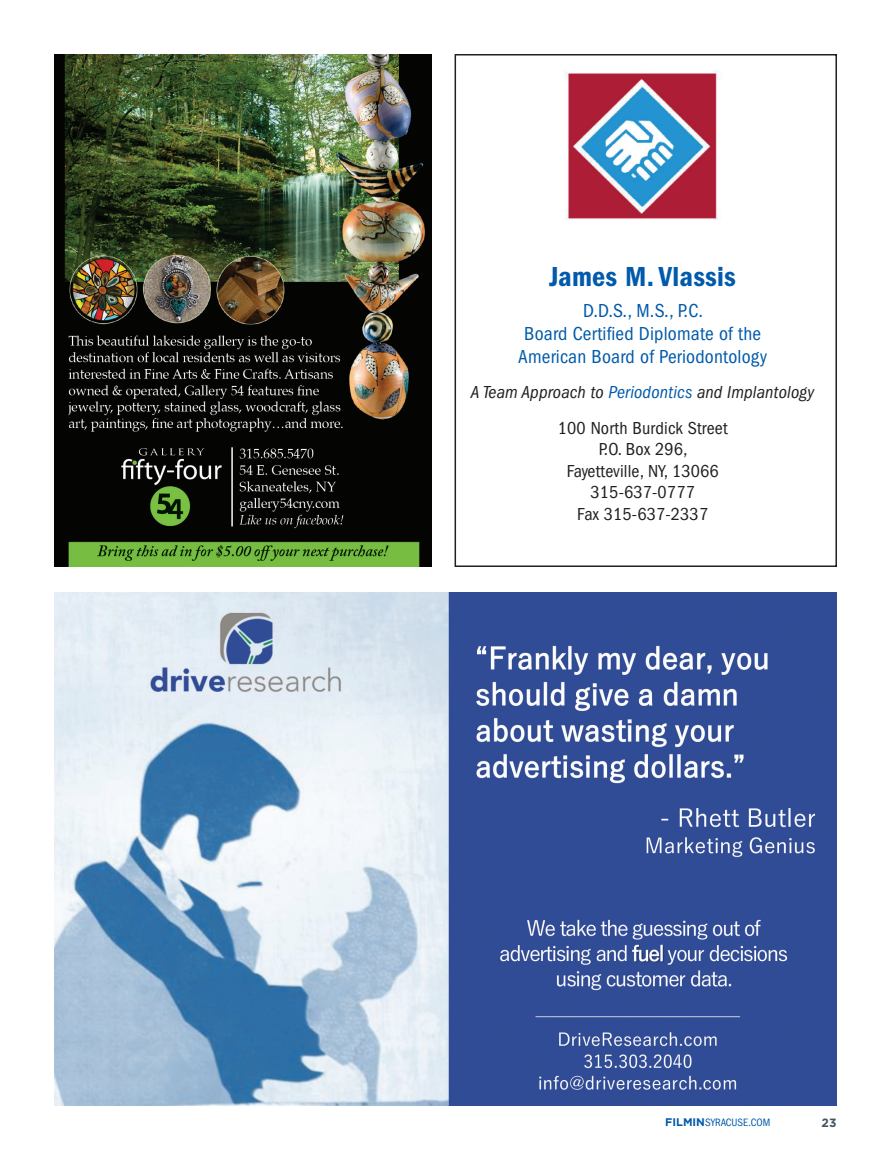
<style>
.page{position:relative;width:891px;height:1161px;background:#fff}
.page>*{position:absolute;margin:0;border:0;box-sizing:border-box;transform-origin:0 0}
.t1{font:28.5px "ITC Franklin Gothic Std Dm Cd";letter-spacing:.01em;color:#015aaa}
.t2{font:condensed 19.5px/23.4px "ITC Franklin Gothic Std";letter-spacing:.01em;color:#015aaa;text-align:center}
.t3{font:italic condensed 18px/35.1px "ITC Franklin Gothic Std";letter-spacing:.01em;color:#231f20;text-align:center}
.t4{font:condensed 18px/21.6px "ITC Franklin Gothic Std";letter-spacing:.01em;color:#231f20;text-align:center}
.t5{font:700 12px "Gotham";color:#45555f}
.t6{font:condensed 11.1px "ITC Franklin Gothic Std";color:#015aaa}
.s1{color:#015aaa}
.s2{font-style:normal}
.s3{font-family:"Gotham";font-weight:700;font-stretch:normal}
</style>
<div class="page">
<img style="left:54px;top:592px;width:783px;height:513px">
<img style="left:54px;top:54px;width:378px;height:513px">
<div style="left:455px;top:54px;width:382px;height:513px;border:2px solid #231f20"></div>
<img style="left:565px;top:71px;width:153px;height:149px">
<h1 class="t1" style="left:549px;top:261px;width:188px">James M. Vlassis</h1>
<p class="t2" style="left:518px;top:299px;width:250px">D.D.S., M.S., P.C.<br>Board Certified Diplomate of the<br>American Board of Periodontology</p>
<p class="t3" style="left:471px;top:375px;width:345px">A Team Approach to <span class="s1">Periodontics</span> and Implantology<br><span class="s2">100 North Burdick Street</span></p>
<p class="t4" style="left:567px;top:439px;width:154px">P.O. Box 296,<br>Fayetteville, NY, 13066<br>315-637-0777<br>Fax 315-637-2337</p>
<p class="t6" style="left:665px;top:1116px;width:107px"><span class="s3">FILMIN</span>SYRACUSE.COM</p>
<p class="t5" style="left:821px;top:1115px;width:17px">23</p>
</div>
